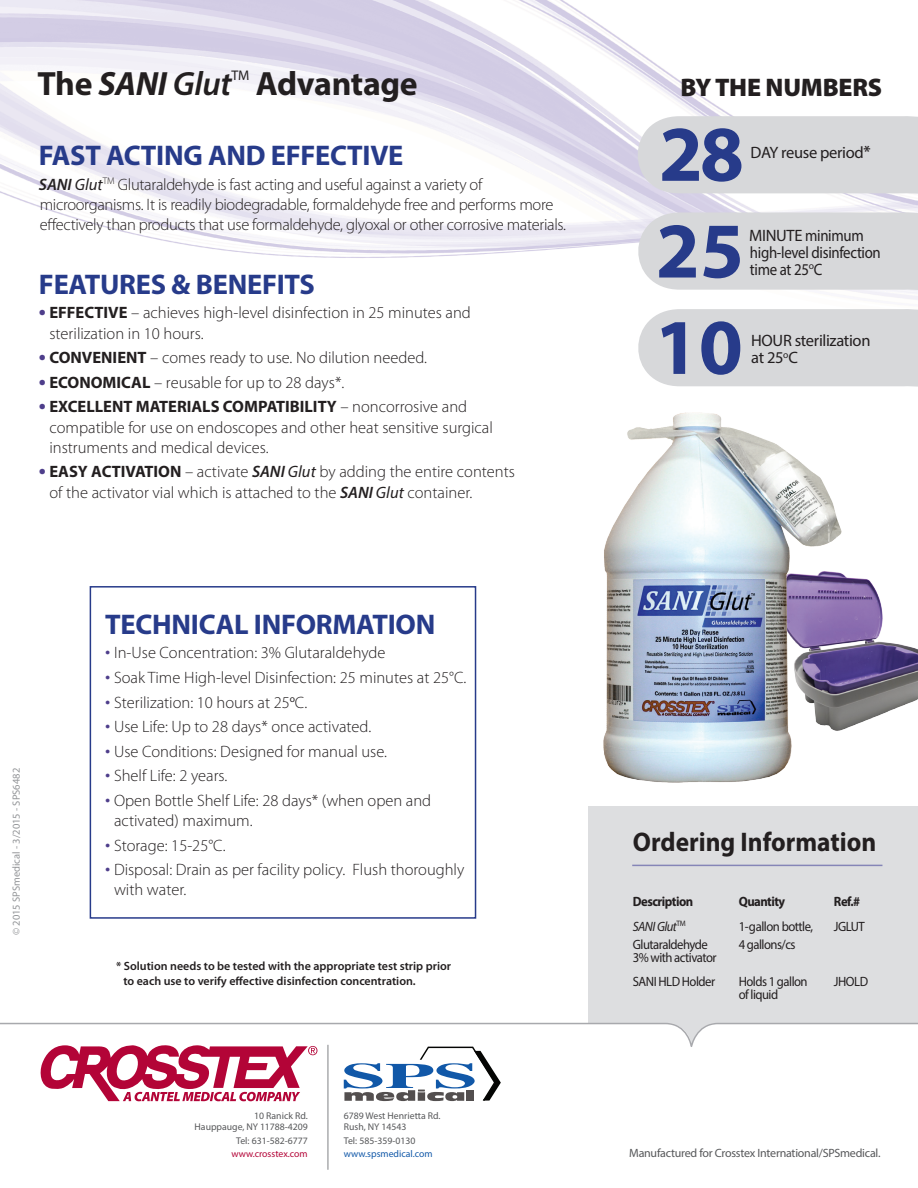
<style>
.page{position:relative;width:918px;height:1188px;background:#fff}
.page>*{position:absolute;margin:0;border:0;box-sizing:border-box;transform-origin:0 0}
.t1{font:700 79.5px "Myriad Pro";color:#273b8a}
.PRODUCT_HEADER{font:italic 700 33.75px "Myriad Pro";color:#231f20}
.PRODUCT_HEADER-2{font:700 33.75px "Myriad Pro";letter-spacing:-.01em;color:#231f20}
.PRODUCT_HEADER-3{font:700 28.5px "Myriad Pro";letter-spacing:-.01em;color:#273b8a}
.X_Back_Order_Name{font:700 27px "Myriad Pro";color:#231f20;scale:.94 1}
.PRODUCT_HEADER-4{font:900 25.5px "Myriad Pro";letter-spacing:-.01em;color:#231f20}
.t2{font:300 16.5px/20.2px "Myriad Pro";color:#231f20}
.t3{font:300 16.5px/20.2px "Myriad Pro";letter-spacing:-.02em;color:#231f20}
.t4{font:16.5px/16.8px "Myriad Pro";letter-spacing:-.02em;color:#231f20}
.PRODUCT_HEADER-5{font:13.95px "Myriad Pro";color:#231f20}
.X_Back_tabOrder_Info{font:13.5px/13.5px "Myriad Pro";letter-spacing:-.04em;color:#231f20;scale:.94 1}
.t5{font:700 13.5px "Myriad Pro";letter-spacing:-.04em;color:#231f20;scale:.94 1}
.t6{font:italic 13.5px "Myriad Pro";letter-spacing:-.04em;color:#231f20;scale:.94 1}
.t7{font:600 12px/15px "Myriad Pro";color:#231f20}
.t8{font:12px "Myriad Pro";letter-spacing:-.02em;color:#57585a}
.t9{font:10.5px "Myriad Pro";color:#939598}
.t10{font:9.75px/10.8px "Myriad Pro";color:#57585a;text-align:right}
.t11{font:9.75px/13.6px "Myriad Pro";color:#1158a8}
.s1{font-style:normal}
.s2{font-weight:600}
.s3{font-weight:600;font-style:italic}
.s4{font-weight:400;font-style:italic}
.s5{font-weight:700;font-size:21px;color:#4e3e8b}
.s6{font-weight:700}
.s7{font-size:21px;color:#4e3e8b}
.s8{color:#b30437}
.s9{color:#57585a}
</style>
<div class="page">
<img style="left:0;top:0;width:918px;height:836px">
<img style="left:880px;top:568px;width:38px;height:164px">
<div style="left:588px;top:807px;width:330px;height:216px;background:#dddee0"></div>
<hr style="left:632px;top:865px;width:250px;height:1px;background:#8585b7">
<svg style="left:624px;top:308px;width:294px;height:83px"></svg>
<svg style="left:624px;top:212px;width:294px;height:82px;background:#dbdcde"></svg>
<div style="left:90px;top:586px;width:386px;height:333px;border:2px solid #273b8a"></div>
<svg style="left:624px;top:116px;width:294px;height:82px;background:#d9d9dd"></svg>
<svg style="left:0;top:1022px;width:918px;height:80px"></svg>
<hr style="left:327px;top:1045px;width:1px;height:125px;background:#808285">
<img style="left:554px;top:397px;width:326px;height:401px">
<p class="PRODUCT_HEADER" style="left:37px;top:62px;width:196px"><span class="s1">The</span> SANI <span class="s2">Glut</span></p>
<p class="PRODUCT_HEADER-5" style="left:231px;top:67px;width:20px">TM</p>
<p class="PRODUCT_HEADER-2" style="left:256px;top:62px;width:163px">Advantage</p>
<p class="PRODUCT_HEADER-3" style="left:39px;top:137px;width:366px">FAST ACTING AND EFFECTIVE</p>
<p class="t3" style="left:39px;top:174px;width:529px"><span class="s3">SANI</span> <span class="s4">Glut</span><sup>TM</sup> Glutaraldehyde is fast acting and useful against a variety of microorganisms. It is readily biodegradable, formaldehyde free and performs more effectively than products that use formaldehyde, glyoxal or other corrosive materials.</p>
<p class="PRODUCT_HEADER-3" style="left:39px;top:266px;width:278px">FEATURES &amp; BENEFITS</p>
<p class="t2" style="left:49px;top:303px;width:423px;text-indent:-10px"><span class="s5">•</span> <span class="s6">EFFECTIVE</span> – achieves high-level disinfection in 25 minutes and sterilization in 10 hours.</p>
<p class="t2" style="left:39px;top:348px;width:390px"><span class="s5">•</span> <span class="s6">CONVENIENT</span> – comes ready to use. No dilution needed.</p>
<p class="t2" style="left:39px;top:372px;width:307px"><span class="s5">•</span> <span class="s6">ECONOMICAL</span> – reusable for up to 28 days*.</p>
<p class="t2" style="left:49px;top:397px;width:445px;text-indent:-10px"><span class="s5">•</span> <span class="s6">EXCELLENT MATERIALS COMPATIBILITY</span> – noncorrosive and compatible for use on endoscopes and other heat sensitive surgical instruments and medical devices.</p>
<p class="t2" style="left:49px;top:462px;width:467px;text-indent:-10px"><span class="s5">•</span> <span class="s6">EASY ACTIVATION</span> – activate <span class="s3">SANI</span> <span class="s4">Glut</span> by adding the entire contents of the activator vial which is attached to the <span class="s3">SANI</span> <span class="s4">Glut</span> container.</p>
<p class="t9" style="left:10px;top:935px;width:169px;rotate:-90deg">© 2015 SPSmedical - 3/2015 - SPS6482</p>
<p class="PRODUCT_HEADER-3" style="left:105px;top:606px;width:332px">TECHNICAL INFORMATION</p>
<p class="t2" style="left:105px;top:643px;width:282px"><span class="s7">•</span> In-Use Concentration: 3% Glutaraldehyde</p>
<p class="t2" style="left:105px;top:668px;width:363px"><span class="s7">•</span> Soak Time High-level Disinfection: 25 minutes at 25°C.</p>
<p class="t2" style="left:105px;top:692px;width:204px"><span class="s7">•</span> Sterilization: 10 hours at 25<sup>o</sup>C.</p>
<p class="t2" style="left:105px;top:717px;width:268px"><span class="s7">•</span> Use Life: Up to 28 days* once activated.</p>
<p class="t2" style="left:105px;top:741px;width:283px"><span class="s7">•</span> Use Conditions: Designed for manual use.</p>
<p class="t2" style="left:105px;top:766px;width:124px"><span class="s7">•</span> Shelf Life: 2 years.</p>
<p class="t2" style="left:114px;top:790px;width:319px;text-indent:-9px"><span class="s7">•</span> Open Bottle Shelf Life: 28 days* (when open and activated) maximum.</p>
<p class="t2" style="left:105px;top:835px;width:122px"><span class="s7">•</span> Storage: 15-25°C.</p>
<p class="t2" style="left:114px;top:860px;width:352px;text-indent:-9px"><span class="s7">•</span> Disposal: Drain as per facility policy. Flush thoroughly with water.</p>
<p class="t7" style="left:123px;top:958px;width:329px;text-indent:-7px">* Solution needs to be tested with the appropriate test strip prior to each use to verify effective disinfection concentration.</p>
<p class="t10" style="left:195px;top:1110px;width:115px">10 Ranick Rd.<br>Hauppauge, NY 11788-4209</p>
<p class="t10" style="left:231px;top:1133px;width:78px;line-height:13.6px;text-align:center">Tel: 631-582-6777 <span class="s8">www.crosstex.com</span></p>
<p class="t10" style="left:344px;top:1110px;width:98px;text-align:left">6789 West Henrietta Rd.<br>Rush, NY 14543</p>
<p class="t11" style="left:344px;top:1133px;width:90px"><span class="s9">Tel: 585-359-0130 </span>www.spsmedical.com</p>
<p class="PRODUCT_HEADER-4" style="left:681px;top:70px;width:203px">BY THE NUMBERS</p>
<p class="t1" style="left:659px;top:102px;width:87px">28</p>
<p class="t4" style="left:751px;top:144px;width:122px">DAY reuse period<span class="s2">*</span></p>
<p class="t1" style="left:656px;top:199px;width:90px">25</p>
<p class="t4" style="left:749px;top:227px;width:133px">MINUTE minimum high-level disinfection time at 25<sup>o</sup>C</p>
<p class="t1" style="left:655px;top:295px;width:90px">10</p>
<p class="t4" style="left:751px;top:332px;width:121px">HOUR sterilization</p>
<p class="t4" style="left:751px;top:349px;width:48px">at 25<sup>o</sup>C</p>
<p class="X_Back_Order_Name" style="left:633px;top:825px;width:260px">Ordering Information</p>
<p class="t5" style="left:633px;top:892px;width:66px">Description</p>
<p class="t5" style="left:739px;top:892px;width:51px">Quantity</p>
<p class="t5" style="left:834px;top:892px;width:29px">Ref.#</p>
<p class="t6" style="left:633px;top:918px;width:58px">SANI Glut<sup>TM</sup></p>
<p class="X_Back_tabOrder_Info" style="left:633px;top:937px;width:91px">Glutaraldehyde<br>3% with activator</p>
<p class="X_Back_tabOrder_Info" style="left:739px;top:919px;width:81px">1-gallon bottle,</p>
<p class="X_Back_tabOrder_Info" style="left:739px;top:937px;width:62px">4 gallons/cs</p>
<p class="X_Back_tabOrder_Info" style="left:834px;top:919px;width:34px">JGLUT</p>
<p class="X_Back_tabOrder_Info" style="left:633px;top:974px;width:89px">SANI HLD Holder</p>
<p class="X_Back_tabOrder_Info" style="left:739px;top:974px;width:75px">Holds 1 gallon</p>
<p class="X_Back_tabOrder_Info" style="left:739px;top:988px;width:44px">of liquid</p>
<p class="X_Back_tabOrder_Info" style="left:834px;top:974px;width:38px">JHOLD</p>
<p class="t8" style="left:629px;top:1146px;width:253px">Manufactured for Crosstex International/SPSmedical.</p>
</div>
